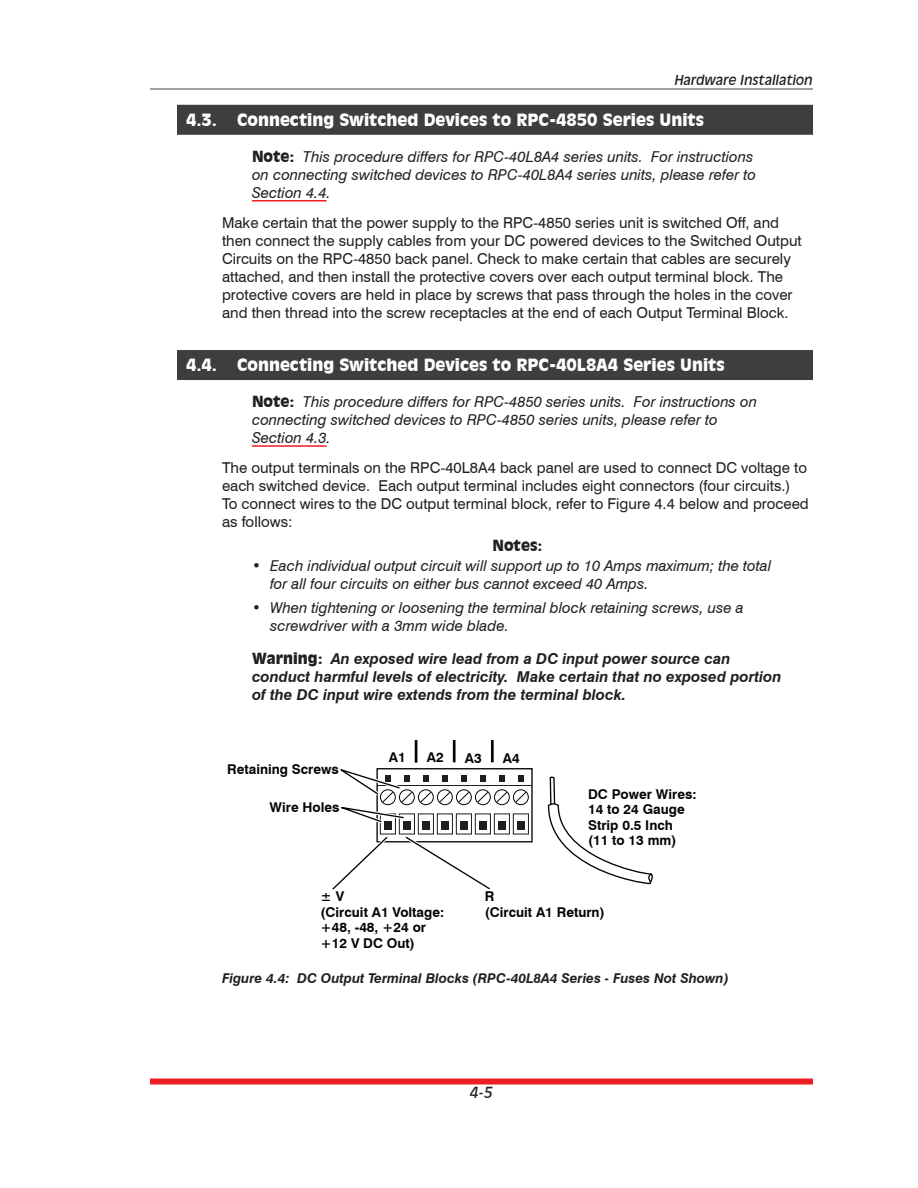
<style>
.page{position:relative;width:918px;height:1188px;background:#fff}
.page>*{position:absolute;margin:0;border:0;box-sizing:border-box;transform-origin:0 0}
.t1{font:900 16.5px "Incised 901 BT";color:#fff}
.t2{font:15px/18px "Swiss 721 BT";color:#231f20}
.t3{font:italic 15px/18px "Swiss 721 BT";color:#231f20}
.t4{font:italic 700 15px/18px "Swiss 721 BT";color:#231f20}
.t5{font:900 15px "Incised 901 BT";color:#231f20}
.t6{font:italic 15px "Incised 901 BT";color:#231f20}
.t7{font:700 13.5px/15.5px "Swiss 721 BT";color:#040503}
.t8{font:italic 700 13.5px "Swiss 721 BT";color:#231f20}
.t9{font:italic 13.5px "Incised 901 BT";color:#231f20}
.s1{font-family:"Incised 901 BT";font-weight:900;font-style:normal}
</style>
<div class="page">
<div style="left:150px;top:1078px;width:663px;height:6px;background:#ee1d23"></div>
<hr style="left:150px;top:88px;width:663px;height:2px;background:#818385">
<div style="left:177px;top:105px;width:636px;height:30px;background:#3e3e3f"></div>
<hr style="left:252px;top:200px;width:75px;height:2px;background:#ee1d23">
<div style="left:177px;top:350px;width:636px;height:30px;background:#3e3e3f"></div>
<hr style="left:252px;top:445px;width:75px;height:2px;background:#ee1d23">
<div style="left:376px;top:768px;width:157px;height:74px;border:1px solid #040503"></div>
<div style="left:380px;top:814px;width:16px;height:20px;border:1px solid #201d1e"></div>
<div style="left:384px;top:821px;width:8px;height:9px;background:#201d1e"></div>
<div style="left:399px;top:814px;width:16px;height:20px;border:1px solid #201d1e"></div>
<div style="left:403px;top:821px;width:8px;height:9px;background:#201d1e"></div>
<div style="left:399px;top:789px;width:16px;height:16px;border:1px solid #040503;border-radius:50%"></div>
<div style="left:418px;top:814px;width:16px;height:20px;border:1px solid #201d1e"></div>
<div style="left:422px;top:821px;width:8px;height:9px;background:#201d1e"></div>
<svg style="left:423px;top:775px;width:5px;height:6px"></svg>
<div style="left:418px;top:789px;width:16px;height:16px;border:1px solid #040503;border-radius:50%"></div>
<svg style="left:420px;top:792px;width:11px;height:10px"></svg>
<div style="left:437px;top:814px;width:16px;height:20px;border:1px solid #201d1e"></div>
<div style="left:441px;top:821px;width:8px;height:9px;background:#201d1e"></div>
<svg style="left:442px;top:775px;width:5px;height:6px"></svg>
<div style="left:437px;top:789px;width:16px;height:16px;border:1px solid #040503;border-radius:50%"></div>
<svg style="left:439px;top:792px;width:11px;height:10px"></svg>
<div style="left:456px;top:814px;width:16px;height:20px;border:1px solid #201d1e"></div>
<div style="left:460px;top:821px;width:8px;height:9px;background:#201d1e"></div>
<svg style="left:461px;top:775px;width:5px;height:6px"></svg>
<div style="left:456px;top:789px;width:16px;height:16px;border:1px solid #040503;border-radius:50%"></div>
<svg style="left:458px;top:792px;width:11px;height:10px"></svg>
<div style="left:475px;top:814px;width:16px;height:20px;border:1px solid #201d1e"></div>
<div style="left:479px;top:821px;width:8px;height:9px;background:#201d1e"></div>
<svg style="left:480px;top:775px;width:5px;height:6px"></svg>
<div style="left:475px;top:789px;width:16px;height:16px;border:1px solid #040503;border-radius:50%"></div>
<svg style="left:477px;top:792px;width:11px;height:10px"></svg>
<div style="left:494px;top:814px;width:16px;height:20px;border:1px solid #201d1e"></div>
<div style="left:498px;top:821px;width:8px;height:9px;background:#201d1e"></div>
<svg style="left:499px;top:775px;width:5px;height:6px"></svg>
<div style="left:494px;top:789px;width:16px;height:16px;border:1px solid #040503;border-radius:50%"></div>
<svg style="left:496px;top:792px;width:11px;height:10px"></svg>
<div style="left:513px;top:814px;width:16px;height:20px;border:1px solid #201d1e"></div>
<div style="left:517px;top:821px;width:8px;height:9px;background:#201d1e"></div>
<svg style="left:518px;top:775px;width:5px;height:6px"></svg>
<div style="left:513px;top:789px;width:16px;height:16px;border:1px solid #040503;border-radius:50%"></div>
<svg style="left:515px;top:792px;width:11px;height:10px"></svg>
<hr style="left:377px;top:785px;width:155px;height:1px;background:#201d1e">
<hr style="left:415px;top:740px;width:2px;height:23px;background:#040503">
<hr style="left:453px;top:740px;width:3px;height:22px;background:#040503">
<hr style="left:491px;top:740px;width:3px;height:22px;background:#040503">
<svg style="left:547px;top:777px;width:106px;height:108px"></svg>
<svg style="left:332px;top:832px;width:60px;height:58px"></svg>
<svg style="left:401px;top:833px;width:93px;height:57px"></svg>
<svg style="left:340px;top:768px;width:72px;height:58px"></svg>
<p class="t9" style="left:675px;top:72px;width:140px">Hardware Installation</p>
<p class="t1" style="left:186px;top:110px;width:520px">4.3. Connecting Switched Devices to RPC-4850 Series Units</p>
<p class="t3" style="left:252px;top:147px;width:506px"><span class="s1">Note:</span> This procedure differs for RPC-40L8A4 series units. For instructions on connecting switched devices to RPC-40L8A4 series units, please refer to<br>Section 4.4.</p>
<p class="t2" style="left:222px;top:213px;width:581px">Make certain that the power supply to the RPC-4850 series unit is switched Off, and then connect the supply cables from your DC powered devices to the Switched Output Circuits on the RPC-4850 back panel. Check to make certain that cables are securely attached, and then install the protective covers over each output terminal block. The protective covers are held in place by screws that pass through the holes in the cover and then thread into the screw receptacles at the end of each Output Terminal Block.</p>
<p class="t1" style="left:186px;top:355px;width:540px">4.4. Connecting Switched Devices to RPC-40L8A4 Series Units</p>
<p class="t3" style="left:252px;top:393px;width:507px"><span class="s1">Note:</span> This procedure differs for RPC-4850 series units. For instructions on connecting switched devices to RPC-4850 series units, please refer to<br>Section 4.3.</p>
<p class="t2" style="left:222px;top:459px;width:588px">The output terminals on the RPC-40L8A4 back panel are used to connect DC voltage to each switched device. Each output terminal includes eight connectors (four circuits.)<br>To connect wires to the DC output terminal block, refer to Figure 4.4 below and proceed as follows:</p>
<p class="t5" style="left:492px;top:536px;width:52px">Notes:</p>
<p class="t3" style="left:270px;top:556px;width:503px;text-indent:-18px">• Each individual output circuit will support up to 10 Amps maximum; the total for all four circuits on either bus cannot exceed 40 Amps.</p>
<p class="t3" style="left:270px;top:598px;width:475px;text-indent:-18px">• When tightening or loosening the terminal block retaining screws, use a screwdriver with a 3mm wide blade.</p>
<p class="t4" style="left:252px;top:649px;width:531px"><span class="s1">Warning:</span> An exposed wire lead from a DC input power source can conduct harmful levels of electricity. Make certain that no exposed portion of the DC input wire extends from the terminal block.</p>
<p class="t7" style="left:227px;top:762px;width:113px">Retaining Screws</p>
<p class="t7" style="left:269px;top:800px;width:72px">Wire Holes</p>
<p class="t7" style="left:389px;top:750px;width:18px">A1</p>
<p class="t7" style="left:427px;top:750px;width:18px">A2</p>
<p class="t7" style="left:465px;top:750px;width:18px">A3</p>
<p class="t7" style="left:503px;top:750px;width:18px">A4</p>
<p class="t7" style="left:588px;top:786px;width:110px">DC Power Wires:<br>14 to 24 Gauge<br>Strip 0.5 Inch (11 to 13 mm)</p>
<p class="t7" style="left:321px;top:889px;width:125px">± V<br>(Circuit A1 Voltage: +48, -48, +24 or +12 V DC Out)</p>
<p class="t7" style="left:485px;top:889px;width:121px">R<br>(Circuit A1 Return)</p>
<p class="t8" style="left:222px;top:970px;width:508px">Figure 4.4: DC Output Terminal Blocks (RPC-40L8A4 Series - Fuses Not Shown)</p>
<p class="t6" style="left:470px;top:1084px;width:24px">4-5</p>
</div>
